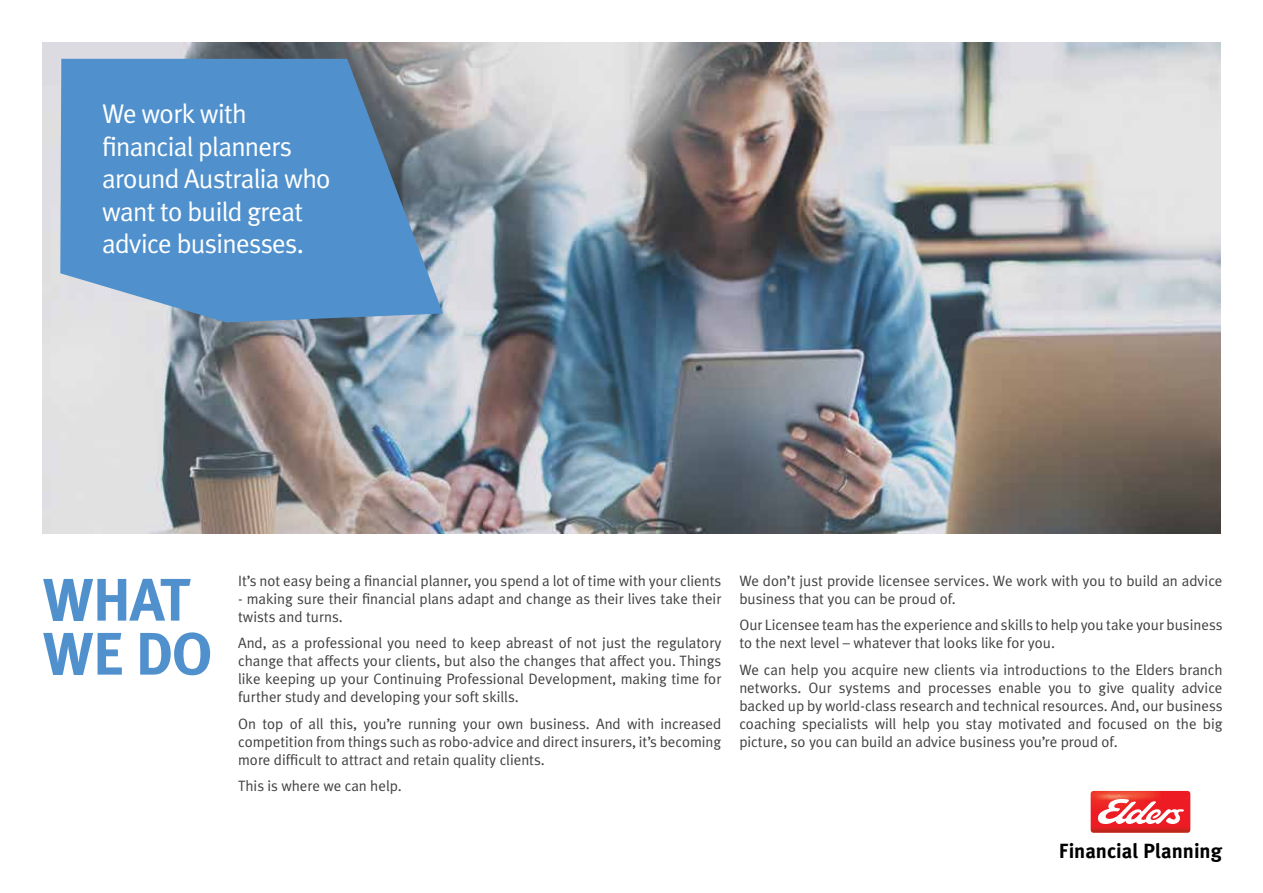
<style>
.page{position:relative;width:1263px;height:893px;background:#fff}
.page>*{position:absolute;margin:0;border:0;box-sizing:border-box;transform-origin:0 0}
.t1{font:700 60px/54px "Meta Plus";letter-spacing:-.025em;color:#5091cd}
.t2{font:27px/32.4px "Meta Plus Normal";letter-spacing:-.025em;color:#fff}
.t3{font:700 20.55px "Meta Plus";color:#000}
.t4{font:15px/18px "Meta Plus Normal";color:#414042}
</style>
<div class="page">
<div style="left:1089px;top:790px;width:102px;height:44px;border:1px solid #fff;border-radius:4px"></div>
<svg style="left:1090px;top:790px;width:101px;height:43px"></svg>
<img style="left:43px;top:43px;width:1177px;height:491px">
<svg style="left:60px;top:59px;width:383px;height:263px;background:#5b92c4"></svg>
<h2 class="t2" style="left:102px;top:98px;width:230px">We work with financial planners around Australia who want to build great advice businesses.</h2>
<h1 class="t1" style="left:43px;top:573px;width:171px">WHAT<br>WE DO</h1>
<p class="t4" style="left:238px;top:572px;width:485px">It’s not easy being a financial planner, you spend a lot of time with your clients</p>
<p class="t4" style="left:238px;top:590px;width:485px">- making sure their financial plans adapt and change as their lives take their twists and turns.</p>
<p class="t4" style="left:238px;top:634px;width:485px;text-align:justify">And, as a professional you need to keep abreast of not just the regulatory change that affects your clients, but also the changes that affect you. Things like keeping up your Continuing Professional Development, making time for further study and developing your soft skills.</p>
<p class="t4" style="left:238px;top:715px;width:485px;text-align:justify">On top of all this, you’re running your own business. And with increased competition from things such as robo-advice and direct insurers, it’s becoming more difficult to attract and retain quality clients.</p>
<p class="t4" style="left:238px;top:777px;width:165px">This is where we can help.</p>
<p class="t4" style="left:739px;top:572px;width:485px">We don’t just provide licensee services. We work with you to build an advice business that you can be proud of.</p>
<p class="t4" style="left:739px;top:616px;width:485px">Our Licensee team has the experience and skills to help you take your business to the next level – whatever that looks like for you.</p>
<p class="t4" style="left:739px;top:661px;width:485px;text-align:justify">We can help you acquire new clients via introductions to the Elders branch networks. Our systems and processes enable you to give quality advice backed up by world-class research and technical resources. And, our business coaching specialists will help you stay motivated and focused on the big picture, so you can build an advice business you’re proud of.</p>
<h3 class="t3" style="left:1059px;top:839px;width:165px">Financial Planning</h3>
</div>
